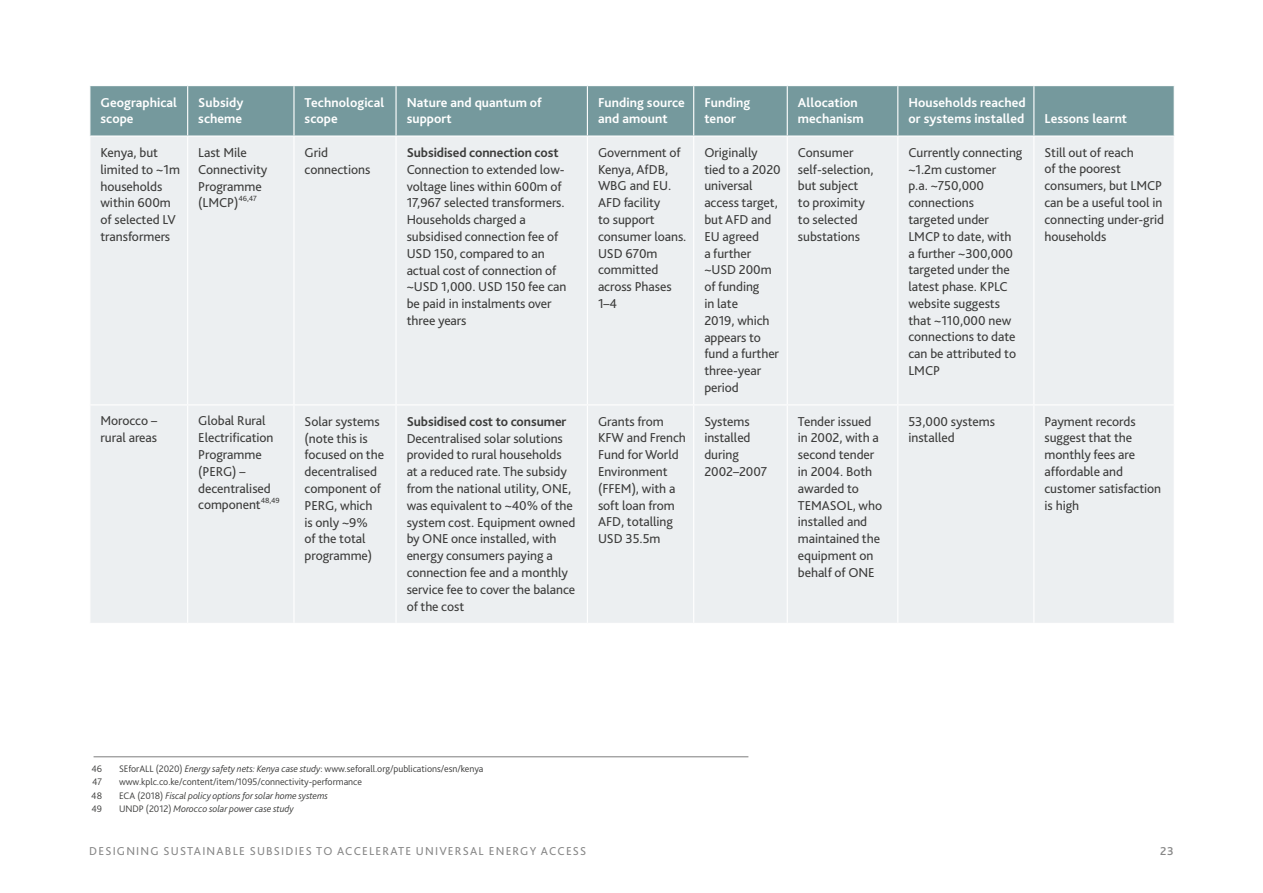
<style>
.page{position:relative;width:1263px;height:893px;background:#fff}
.page>*{position:absolute;margin:0;border:0;box-sizing:border-box;transform-origin:0 0}
.t1{font:13.5px/16.8px "Bliss Pro";letter-spacing:-.005em;color:#3c3c3b}
.t2{font:700 13.5px/16.8px "Bliss Pro";letter-spacing:.005em;color:#fff}
.t3{font:700 13.5px "Bliss Pro";letter-spacing:-.005em;color:#3c3c3b}
.t4{font:12px "Bliss Pro";letter-spacing:.1em;color:#878787}
.t5{font:500 12px "Bliss Pro";color:#878787}
.t6{font:300 9.9px "Bliss Pro";letter-spacing:-.005em;color:#3c3c3b}
.t7{font:italic 300 9.9px "Bliss Pro";letter-spacing:-.005em;color:#3c3c3b}
.t8{font:7.8px "Bliss Pro";letter-spacing:-.005em;color:#3c3c3b}
.s1{font-style:italic}
.s2{font-style:normal}
</style>
<div class="page">
<div style="left:90px;top:86px;width:1084px;height:49px;background:#75999d"></div>
<div style="left:90px;top:137px;width:1084px;height:486px;background:#eceff1"></div>
<hr style="left:187px;top:86px;width:1px;height:49px;background:#fff">
<hr style="left:293px;top:86px;width:2px;height:49px;background:#fff">
<hr style="left:395px;top:86px;width:2px;height:49px;background:#fff">
<hr style="left:587px;top:86px;width:1px;height:49px;background:#fff">
<hr style="left:693px;top:86px;width:1px;height:49px;background:#fff">
<hr style="left:787px;top:86px;width:1px;height:49px;background:#fff">
<hr style="left:897px;top:86px;width:1px;height:49px;background:#fff">
<hr style="left:1033px;top:86px;width:1px;height:49px;background:#fff">
<hr style="left:187px;top:137px;width:1px;height:267px;background:#fff">
<hr style="left:293px;top:137px;width:2px;height:267px;background:#fff">
<hr style="left:395px;top:137px;width:2px;height:267px;background:#fff">
<hr style="left:587px;top:137px;width:1px;height:267px;background:#fff">
<hr style="left:693px;top:137px;width:1px;height:267px;background:#fff">
<hr style="left:787px;top:137px;width:1px;height:267px;background:#fff">
<hr style="left:897px;top:137px;width:1px;height:267px;background:#fff">
<hr style="left:1033px;top:137px;width:1px;height:267px;background:#fff">
<hr style="left:89px;top:404px;width:99px;height:1px;background:#fff">
<hr style="left:188px;top:404px;width:106px;height:1px;background:#fff">
<hr style="left:187px;top:405px;width:1px;height:218px;background:#fff">
<hr style="left:294px;top:404px;width:102px;height:1px;background:#fff">
<hr style="left:293px;top:405px;width:2px;height:218px;background:#fff">
<hr style="left:396px;top:404px;width:191px;height:1px;background:#fff">
<hr style="left:395px;top:405px;width:2px;height:218px;background:#fff">
<hr style="left:587px;top:404px;width:107px;height:1px;background:#fff">
<hr style="left:587px;top:405px;width:1px;height:218px;background:#fff">
<hr style="left:694px;top:404px;width:93px;height:1px;background:#fff">
<hr style="left:693px;top:405px;width:1px;height:218px;background:#fff">
<hr style="left:787px;top:404px;width:111px;height:1px;background:#fff">
<hr style="left:787px;top:405px;width:1px;height:218px;background:#fff">
<hr style="left:898px;top:404px;width:136px;height:1px;background:#fff">
<hr style="left:897px;top:405px;width:1px;height:218px;background:#fff">
<hr style="left:1034px;top:404px;width:141px;height:1px;background:#fff">
<hr style="left:1033px;top:405px;width:1px;height:218px;background:#fff">
<hr style="left:94px;top:756px;width:654px;height:1px;background:#7e7e7d">
<p class="t2" style="left:100px;top:93px;width:78px">Geographical scope</p>
<p class="t2" style="left:198px;top:93px;width:47px">Subsidy scheme</p>
<p class="t2" style="left:305px;top:93px;width:81px">Technological scope</p>
<p class="t2" style="left:407px;top:93px;width:137px">Nature and quantum of support</p>
<p class="t2" style="left:598px;top:93px;width:88px">Funding source and amount</p>
<p class="t2" style="left:704px;top:93px;width:47px">Funding tenor</p>
<p class="t2" style="left:798px;top:93px;width:67px">Allocation mechanism</p>
<p class="t2" style="left:908px;top:93px;width:119px">Households reached or systems installed</p>
<p class="t2" style="left:1044px;top:110px;width:84px">Lessons learnt</p>
<p class="t1" style="left:100px;top:144px;width:81px">Kenya, but limited to ~1m households within 600m of selected LV transformers</p>
<p class="t1" style="left:198px;top:144px;width:71px">Last Mile<br>Connectivity<br>Programme (LMCP)</p>
<p class="t8" style="left:238px;top:193px;width:20px">46,47</p>
<p class="t1" style="left:100px;top:412px;width:58px">Morocco – rural areas</p>
<p class="t1" style="left:198px;top:412px;width:77px">Global Rural<br>Electrification<br>Programme (PERG) – decentralised component</p>
<p class="t8" style="left:261px;top:496px;width:21px">48,49</p>
<p class="t1" style="left:305px;top:144px;width:67px">Grid connections</p>
<p class="t3" style="left:407px;top:144px;width:153px">Subsidised connection cost</p>
<p class="t1" style="left:407px;top:161px;width:161px">Connection to extended low&shy;voltage lines within 600m of<br>17,967 selected transformers.<br>Households charged a subsidised connection fee of<br>USD 150, compared to an actual cost of connection of ~USD 1,000. USD 150 fee can be paid in instalments over three years</p>
<p class="t1" style="left:305px;top:413px;width:81px">Solar systems (note this is focused on the decentralised component of<br>PERG, which is only ~9%<br>of the total programme)</p>
<p class="t3" style="left:407px;top:413px;width:161px">Subsidised cost to consumer</p>
<p class="t1" style="left:407px;top:429px;width:170px">Decentralised solar solutions provided to rural households at a reduced rate. The subsidy from the national utility, ONE, was equivalent to ~40% of the system cost. Equipment owned by ONE once installed, with energy consumers paying a connection fee and a monthly service fee to cover the balance of the cost</p>
<p class="t1" style="left:598px;top:144px;width:90px">Government of<br>Kenya, AfDB,<br>WBG and EU.<br>AFD facility<br>to support consumer loans.<br>USD 670m committed across Phases<br>1–4</p>
<p class="t1" style="left:704px;top:144px;width:78px">Originally tied to a 2020 universal access target, but AFD and<br>EU agreed<br>a further ~USD 200m of funding<br>in late<br>2019, which appears to fund a further three-year period</p>
<p class="t1" style="left:798px;top:144px;width:77px">Consumer self-selection, but subject<br>to proximity to selected substations</p>
<p class="t1" style="left:908px;top:144px;width:115px">Currently connecting ~1.2m customer<br>p.a. ~750,000 connections targeted under<br>LMCP to date, with<br>a further ~300,000 targeted under the latest phase. KPLC website suggests that ~110,000 new connections to date can be attributed to<br>LMCP</p>
<p class="t1" style="left:1044px;top:143px;width:121px">Still out of reach<br>of the poorest consumers, but LMCP can be a useful tool in connecting under-grid households</p>
<p class="t1" style="left:598px;top:412px;width:89px">Grants from<br>KFW and French<br>Fund for World<br>Environment (FFEM), with a soft loan from<br>AFD, totalling<br>USD 35.5m</p>
<p class="t1" style="left:704px;top:412px;width:64px">Systems installed during<br>2002–2007</p>
<p class="t1" style="left:798px;top:412px;width:86px">Tender issued in 2002, with a second tender in 2004. Both awarded to<br>TEMASOL, who installed and maintained the equipment on behalf of ONE</p>
<p class="t1" style="left:908px;top:412px;width:88px">53,000 systems installed</p>
<p class="t1" style="left:1044px;top:412px;width:118px">Payment records suggest that the monthly fees are affordable and customer satisfaction is high</p>
<p class="t6" style="left:91px;top:763px;width:12px">46</p>
<p class="t6" style="left:119px;top:763px;width:366px">SEforALL (2020) <span class="s1">Energy safety nets: Kenya case study</span>: www.seforall.org/publications/esn/kenya</p>
<p class="t6" style="left:92px;top:776px;width:11px">47</p>
<p class="t6" style="left:119px;top:776px;width:244px">www.kplc.co.ke/content/item/1095/connectivity-performance</p>
<p class="t6" style="left:91px;top:789px;width:12px">48</p>
<p class="t7" style="left:119px;top:789px;width:210px"><span class="s2">ECA (2018)</span> Fiscal policy options for solar home systems</p>
<p class="t6" style="left:91px;top:803px;width:12px">49</p>
<p class="t7" style="left:119px;top:803px;width:176px"><span class="s2">UNDP (2012)</span> Morocco solar power case study</p>
<p class="t4" style="left:89px;top:844px;width:498px">DESIGNING SUSTAINABLE SUBSIDIES TO ACCELERATE UNIVERSAL ENERGY ACCESS</p>
<p class="t5" style="left:1160px;top:844px;width:15px">23</p>
</div>
